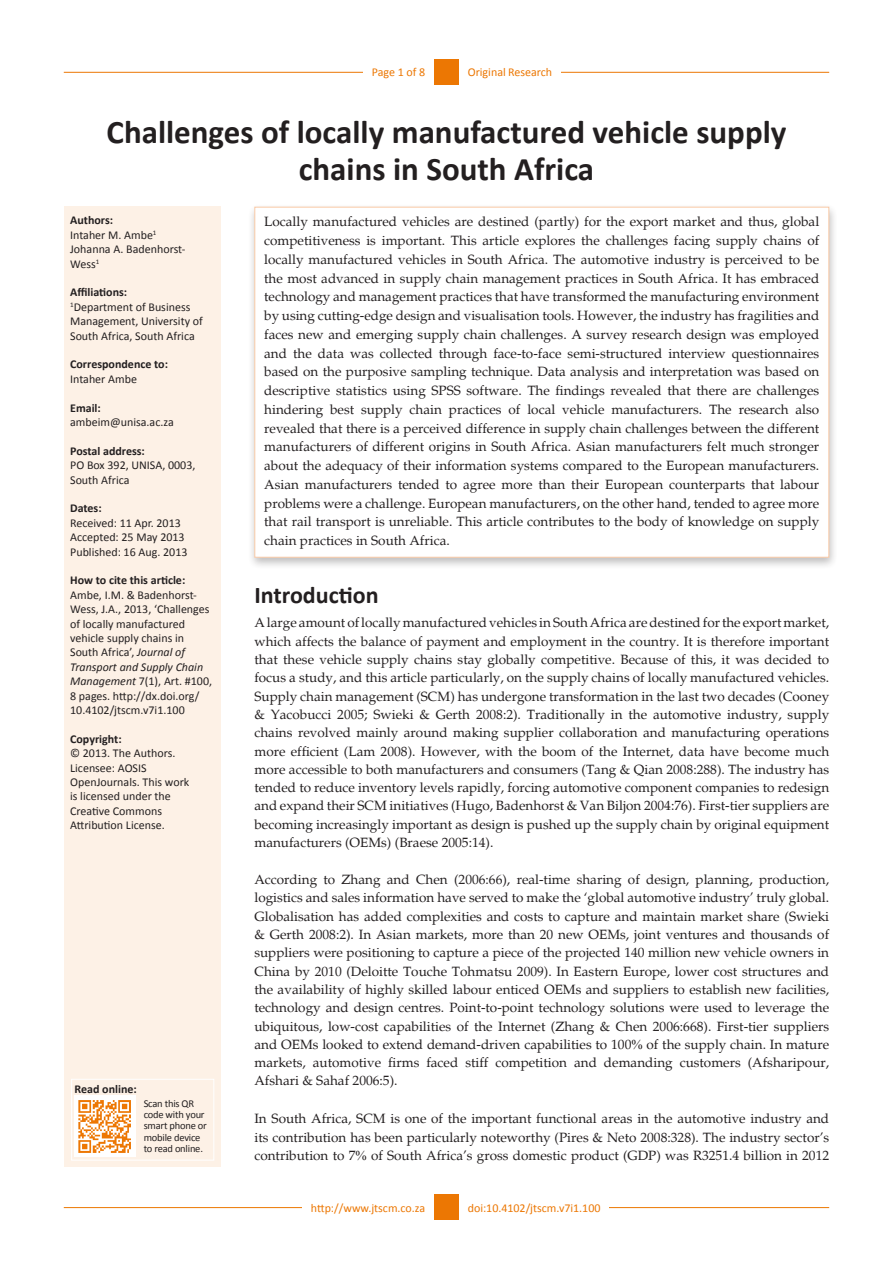
<style>
.page{position:relative;width:893px;height:1263px;background:#fff}
.page>*{position:absolute;margin:0;border:0;box-sizing:border-box;transform-origin:0 0}
.t1{font:700 33px/37.5px "Calibri";color:#231f20;text-align:center}
.Heading_1{font:700 24px "Calibri";color:#231f20}
.Normal_TX_Normal{font:13.5px/18.3px "Palatino";color:#231f20;text-align:justify}
.Normal_TX_Normal-2{font:12px/14.4px "Calibri";color:#231f20}
.Normal_TX_Normal-3{font:700 12px "Calibri";color:#231f20}
.t2{font:12px "Calibri";color:#ec7703}
.t3{font:10.5px/11.4px "Calibri";letter-spacing:-.02em;color:#231f20}
.s1{font-style:italic}
.s2{font-family:"Times New Roman"}
</style>
<div class="page">
<hr style="left:64px;top:72px;width:765px;height:1px;background:#ec7703">
<hr style="left:64px;top:1207px;width:765px;height:1px;background:#ec7801">
<div style="left:434px;top:1194px;width:25px;height:26px;background:#ec7703"></div>
<div style="left:434px;top:59px;width:25px;height:26px;background:#ec7703"></div>
<div style="left:459px;top:59px;width:102px;height:26px;background:#fff"></div>
<div style="left:459px;top:1194px;width:150px;height:26px;background:#fff"></div>
<div style="left:302px;top:1194px;width:132px;height:26px;background:#fff"></div>
<div style="left:65px;top:207px;width:156px;height:960px;background:#fdf1e6"></div>
<div style="left:247px;top:202px;width:591px;height:367px;background:#231f20;opacity:.75"></div>
<div style="left:254px;top:207px;width:575px;height:351px;background:#fff"></div>
<div style="left:363px;top:59px;width:71px;height:26px;background:#fff"></div>
<div style="left:71px;top:1079px;width:143px;height:81px;border:1px solid #fff"></div>
<img style="left:75px;top:1096px;width:60px;height:60px">
<p class="t2" style="left:372px;top:65px;width:55px">Page 1 of 8</p>
<p class="t2" style="left:468px;top:65px;width:86px">Original Research</p>
<p class="t1" style="left:107px;top:113px;width:681px">Challenges of locally manufactured vehicle supply chains in South Africa</p>
<p class="Normal_TX_Normal-3" style="left:70px;top:213px;width:44px">Authors:</p>
<p class="Normal_TX_Normal-2" style="left:70px;top:228px;width:88px">Intaher M. Ambe<sup>1</sup></p>
<p class="Normal_TX_Normal-2" style="left:70px;top:242px;width:117px">Johanna A. Badenhorst-<br>Wess<sup>1</sup></p>
<p class="Normal_TX_Normal-3" style="left:70px;top:285px;width:59px">Affiliations:</p>
<p class="Normal_TX_Normal-2" style="left:70px;top:300px;width:134px"><sup>1</sup>Department of Business<br>Management, University of<br>South Africa, South Africa</p>
<p class="Normal_TX_Normal-3" style="left:70px;top:357px;width:99px">Correspondence to:</p>
<p class="Normal_TX_Normal-2" style="left:70px;top:372px;width:68px">Intaher Ambe</p>
<p class="Normal_TX_Normal-3" style="left:70px;top:400px;width:32px">Email:</p>
<p class="Normal_TX_Normal-2" style="left:70px;top:415px;width:105px">ambeim@unisa.ac.za</p>
<p class="Normal_TX_Normal-3" style="left:70px;top:443px;width:76px">Postal address:</p>
<p class="Normal_TX_Normal-2" style="left:70px;top:458px;width:127px">PO Box 392, UNISA, 0003,<br>South Africa</p>
<p class="Normal_TX_Normal-3" style="left:70px;top:501px;width:33px">Dates:</p>
<p class="Normal_TX_Normal-2" style="left:70px;top:516px;width:112px">Received: 11 Apr. 2013</p>
<p class="Normal_TX_Normal-2" style="left:70px;top:530px;width:116px">Accepted: 25 May 2013</p>
<p class="Normal_TX_Normal-2" style="left:70px;top:544px;width:119px">Published: 16 Aug. 2013</p>
<p class="Normal_TX_Normal-3" style="left:70px;top:573px;width:117px">How to cite this article:</p>
<p class="Normal_TX_Normal-2" style="left:70px;top:588px;width:143px">Ambe, I.M. &amp; Badenhorst-<br>Wess, J.A., 2013, ‘Challenges of locally manufactured vehicle supply chains in<br>South Africa’, <span class="s1">Journal of<br>Transport and Supply Chain<br>Management</span> 7(1), Art. #100,<br>8 pages. http://dx.doi.org/<br>10.4102/jtscm.v7i1.100</p>
<p class="Normal_TX_Normal-3" style="left:70px;top:731px;width:53px">Copyright:</p>
<p class="Normal_TX_Normal-2" style="left:70px;top:746px;width:107px">© 2013. The Authors.</p>
<p class="Normal_TX_Normal-2" style="left:70px;top:760px;width:121px">Licensee: AOSIS<br>OpenJournals. This work</p>
<p class="Normal_TX_Normal-2" style="left:70px;top:789px;width:102px">is licensed under the</p>
<p class="Normal_TX_Normal-2" style="left:70px;top:804px;width:93px">Creative Commons</p>
<p class="Normal_TX_Normal-2" style="left:70px;top:818px;width:96px">Attribution License.</p>
<p class="Normal_TX_Normal" style="left:264px;top:213px;width:557px;line-height:18.8px">Locally manufactured vehicles are destined (partly) for the export market and thus, global competitiveness is important. This article explores the challenges facing supply chains of locally manufactured vehicles in South Africa. The automotive industry is perceived to be the most advanced in supply chain management practices in South Africa. It has embraced technology and management practices that have transformed the manufacturing environment by using cutting-edge design and visualisation tools. However, the industry has fragilities and faces new and emerging supply chain challenges. A survey research design was employed and the data was collected through face-to-face semi-structured interview questionnaires based on the purposive sampling technique. Data analysis and interpretation was based on descriptive statistics using SPSS software. The findings revealed that there are challenges hindering best supply chain practices of local vehicle manufacturers. The research also revealed that there is a perceived difference in supply chain challenges between the different manufacturers of different origins in South Africa. Asian manufacturers felt much stronger about the adequacy of their information systems compared to the European manufacturers.<br>Asian manufacturers tended to agree more than their European counterparts that labour problems were a challenge. European manufacturers, on the other hand, tended to agree more that rail transport is unreliable. This article contributes to the body of knowledge on supply chain practices in South Africa.</p>
<p class="Heading_1" style="left:254px;top:580px;width:126px">Introduction</p>
<p class="Normal_TX_Normal" style="left:254px;top:614px;width:576px">A large amount of locally manufactured vehicles in South Africa are destined for the export market, which affects the balance of payment and employment in the country. It is therefore important that these vehicle supply chains stay globally competitive. Because of this, it was decided to focus a study, and this article particularly, on the supply chains of locally manufactured vehicles.<br>Supply chain management (SCM) has undergone transformation in the last two decades (Cooney &amp; Yacobucci 2005; Swieki &amp; Gerth 2008:2). Traditionally in the automotive industry, supply chains revolved mainly around making supplier collaboration and manufacturing operations more efficient (Lam 2008). However, with the boom of the Internet, data have become much more accessible to both manufacturers and consumers (Tang &amp; Qian 2008:288). The industry has tended to reduce inventory levels rapidly, forcing automotive component companies to redesign and expand their SCM initiatives (Hugo, Badenhorst &amp; Van Biljon 2004:76). First-tier suppliers are becoming increasingly important as design is pushed up the supply chain by original equipment manufacturers (OEMs) (Braese 2005:14).</p>
<p class="Normal_TX_Normal" style="left:254px;top:871px;width:576px">According to Zhang and Chen (2006:66), real-time sharing of design, planning, production, logistics and sales information have served to make the ‘global automotive industry’ truly global.<br>Globalisation has added complexities and costs to capture and maintain market share (Swieki &amp; Gerth 2008:2). In Asian markets, more than 20 new OEMs, joint ventures and thousands of suppliers were positioning to capture a piece of the projected 140 million new vehicle owners in China by 2010 (Deloitte Touche Tohmatsu 2009). In Eastern Europe, lower cost structures and the availability of highly skilled labour enticed OEMs and suppliers to establish new facilities, technology and design centres. Point-to-point technology solutions were used to leverage the ubiquitous, low-cost capabilities of the Internet (Zhang &amp; Chen 2006:668). First-tier suppliers and OEMs looked to extend demand-driven capabilities to 100<span class="s2">%</span> of the supply chain. In mature markets, automotive firms faced stiff competition and demanding customers (Afsharipour, Afshari &amp; Sahaf 2006:5).</p>
<p class="Normal_TX_Normal" style="left:254px;top:1110px;width:576px">In South Africa, SCM is one of the important functional areas in the automotive industry and its contribution has been particularly noteworthy (Pires &amp; Neto 2008:328). The industry sector’s contribution to 7<span class="s2">%</span> of South Africa’s gross domestic product (GDP) was R3251.4 billion in 2012</p>
<p class="Normal_TX_Normal-3" style="left:75px;top:1081px;width:64px">Read online:</p>
<p class="t3" style="left:144px;top:1097px;width:65px">Scan this QR code with your smart phone or mobile device to read online.</p>
<p class="t2" style="left:311px;top:1200px;width:116px">http://www.jtscm.co.za</p>
<p class="t2" style="left:468px;top:1200px;width:134px">doi:10.4102/jtscm.v7i1.100</p>
</div>
